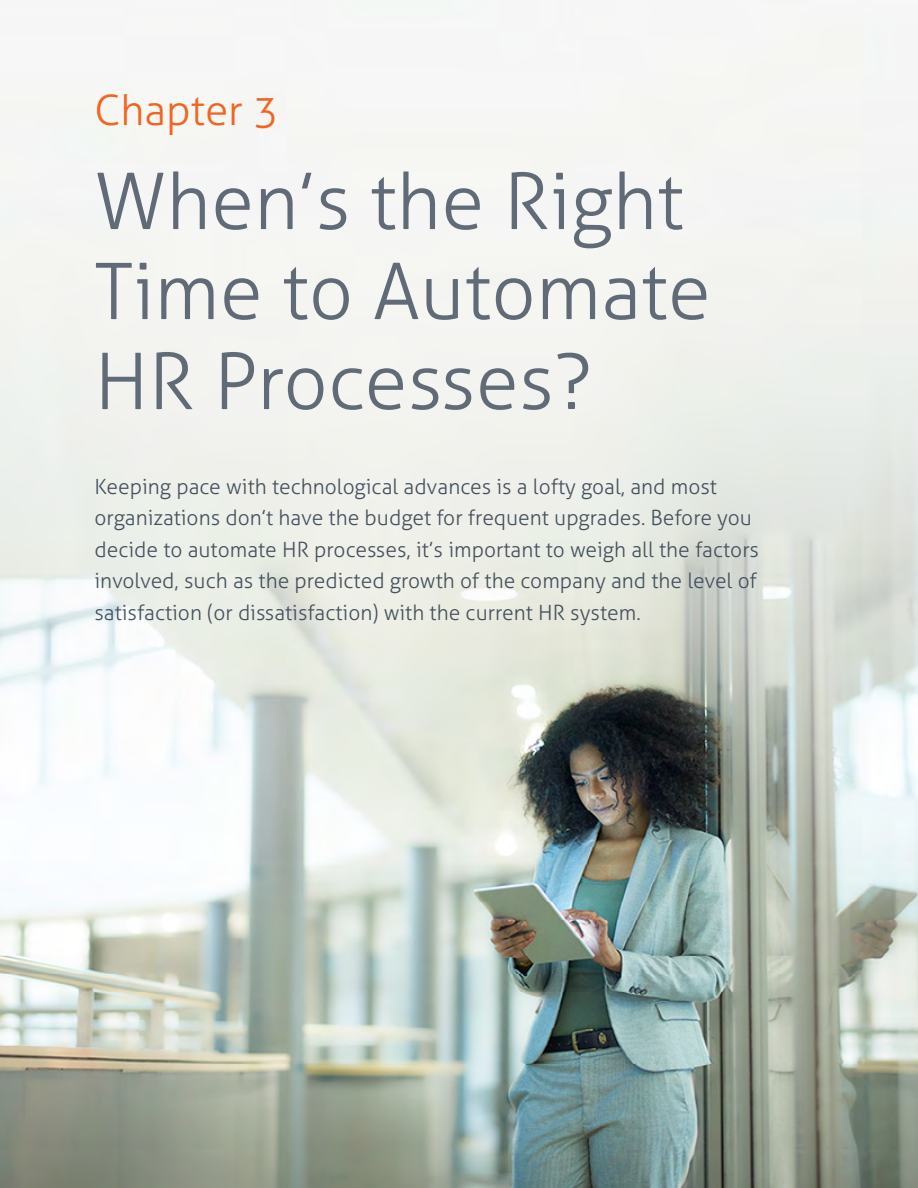
<style>
.page{position:relative;width:918px;height:1188px;background:#fff}
.page>*{position:absolute;margin:0;border:0;box-sizing:border-box;transform-origin:0 0}
.t1{font:300 78px/90px "Aller";color:#616b77}
.t2{font:300 42px "Aller";color:#f26422}
.t3{font:300 21px/31.5px "Aller";color:#44515e}
</style>
<div class="page">
<img style="left:0;top:0;width:918px;height:1188px">
<h2 class="t2" style="left:94px;top:85px;width:186px">Chapter 3</h2>
<h1 class="t1" style="left:94px;top:156px;width:618px">When’s the Right<br>Time to Automate<br>HR Processes?</h1>
<p class="t3" style="left:94px;top:471px;width:666px">Keeping pace with technological advances is a lofty goal, and most organizations don’t have the budget for frequent upgrades. Before you decide to automate HR processes, it’s important to weigh all the factors involved, such as the predicted growth of the company and the level of satisfaction (or dissatisfaction) with the current HR system.</p>
</div>
